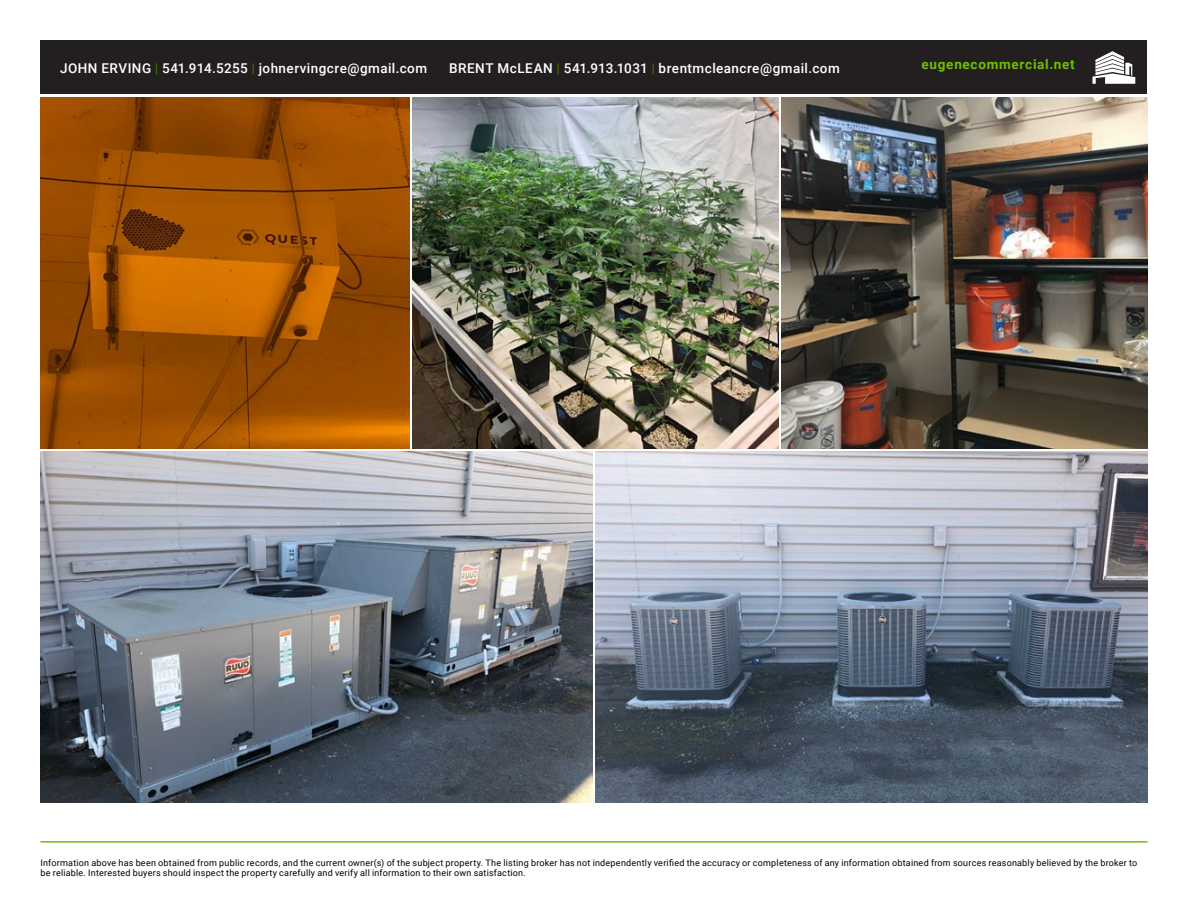
<style>
.page{position:relative;width:1188px;height:918px;background:#fff}
.page>*{position:absolute;margin:0;border:0;box-sizing:border-box;transform-origin:0 0}
.t1{font:500 13.5px "Roboto";letter-spacing:.035em;color:#fff}
.t2{font:700 13.5px "Roboto";letter-spacing:.055em;color:#6ebf00}
.t3{font:9px/10.8px "Roboto";letter-spacing:.025em;color:#000}
.s1{font-weight:300;color:#4f9400}
</style>
<div class="page">
<div style="left:40px;top:40px;width:1108px;height:54px;background:#231f20"></div>
<hr style="left:40px;top:841px;width:1108px;height:2px;background:#6ebf00">
<svg style="left:1092px;top:51px;width:43px;height:33px"></svg>
<img style="left:41px;top:98px;width:369px;height:350px">
<img style="left:596px;top:452px;width:552px;height:350px">
<img style="left:40px;top:452px;width:552px;height:350px">
<img style="left:412px;top:98px;width:366px;height:350px">
<img style="left:782px;top:98px;width:366px;height:350px">
<h1 class="t1" style="left:60px;top:58px;width:369px">JOHN ERVING <span class="s1">|</span> 541.914.5255 <span class="s1">|</span> johnervingcre@gmail.com</h1>
<h1 class="t1" style="left:449px;top:58px;width:392px">BRENT McLEAN <span class="s1">|</span> 541.913.1031 <span class="s1">|</span> brentmcleancre@gmail.com</h1>
<h1 class="t2" style="left:921px;top:54px;width:155px">eugenecommercial.net</h1>
<p class="t3" style="left:40px;top:857px;width:1098px">Information above has been obtained from public records, and the current owner(s) of the subject property. The listing broker has not independently verified the accuracy or completeness of any information obtained from sources reasonably believed by the broker to be reliable. Interested buyers should inspect the property carefully and verify all information to their own satisfaction.</p>
</div>
